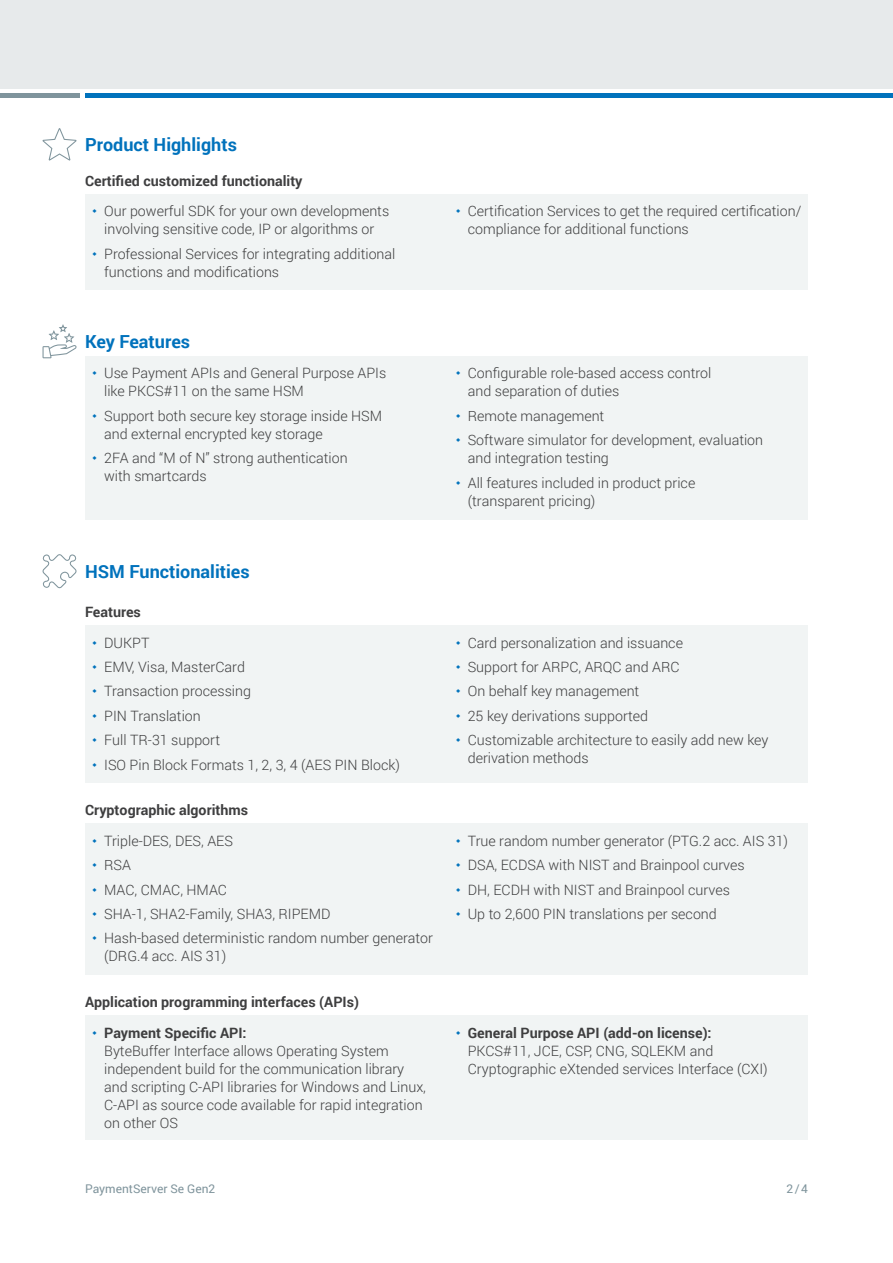
<style>
.page{position:relative;width:893px;height:1263px;background:#fff}
.page>*{position:absolute;margin:0;border:0;box-sizing:border-box;transform-origin:0 0}
._05_Sub_Heading{font:700 18px "Roboto";color:#0072bc}
.t1{font:300 14.25px/18px "Roboto";color:#3e3e3f}
._03_Subline{font:700 14.25px "Roboto";color:#3e3e3f}
._08_Subline{font:700 14.25px "Roboto";color:#3e3e3f}
.t2{font:12px "Roboto";color:#7f949c}
.s1{font-weight:700}
</style>
<div class="page">
<div style="left:0;top:0;width:893px;height:89px;background:#e7eaeb"></div>
<div style="left:85px;top:93px;width:808px;height:5px;background:#0072bc"></div>
<div style="left:0;top:93px;width:80px;height:5px;background:#7f949c"></div>
<div style="left:85px;top:194px;width:723px;height:53px;background:#f1f4f4"></div>
<div style="left:85px;top:237px;width:723px;height:53px;background:#f1f4f4"></div>
<div style="left:85px;top:356px;width:723px;height:53px;background:#f1f4f4"></div>
<div style="left:85px;top:399px;width:723px;height:53px;background:#f1f4f4"></div>
<div style="left:85px;top:441px;width:723px;height:78px;background:#f1f4f4"></div>
<div style="left:85px;top:625px;width:723px;height:35px;background:#f1f4f4"></div>
<div style="left:85px;top:650px;width:723px;height:35px;background:#f1f4f4"></div>
<div style="left:85px;top:674px;width:723px;height:35px;background:#f1f4f4"></div>
<div style="left:85px;top:698px;width:723px;height:35px;background:#f1f4f4"></div>
<div style="left:85px;top:723px;width:723px;height:35px;background:#f1f4f4"></div>
<div style="left:85px;top:747px;width:723px;height:35px;background:#f1f4f4"></div>
<div style="left:85px;top:824px;width:723px;height:35px;background:#f1f4f4"></div>
<div style="left:85px;top:848px;width:723px;height:35px;background:#f1f4f4"></div>
<div style="left:85px;top:872px;width:723px;height:35px;background:#f1f4f4"></div>
<div style="left:85px;top:897px;width:723px;height:35px;background:#f1f4f4"></div>
<div style="left:85px;top:921px;width:723px;height:53px;background:#f1f4f4"></div>
<div style="left:85px;top:1015px;width:723px;height:125px;background:#f1f4f4"></div>
<svg style="left:42px;top:128px;width:35px;height:33px"></svg>
<svg style="left:43px;top:324px;width:34px;height:34px"></svg>
<svg style="left:42px;top:554px;width:35px;height:34px"></svg>
<p class="_05_Sub_Heading" style="left:85px;top:132px;width:153px">Product Highlights</p>
<p class="_08_Subline" style="left:85px;top:171px;width:219px">Certified customized functionality</p>
<p class="t1" style="left:104px;top:202px;width:287px">Our powerful SDK for your own developments involving sensitive code, IP or algorithms or</p>
<p class="t1" style="left:104px;top:244px;width:293px">Professional Services for integrating additional functions and modifications</p>
<p class="_05_Sub_Heading" style="left:85px;top:329px;width:107px">Key Features</p>
<p class="t1" style="left:104px;top:364px;width:284px">Use Payment APIs and General Purpose APIs like PKCS#11 on the same HSM</p>
<p class="t1" style="left:104px;top:406px;width:279px">Support both secure key storage inside HSM and external encrypted key storage</p>
<p class="t1" style="left:104px;top:449px;width:245px">2FA and “M of N” strong authentication with smartcards</p>
<p class="_05_Sub_Heading" style="left:85px;top:558px;width:166px">HSM Functionalities</p>
<p class="_03_Subline" style="left:85px;top:602px;width:57px">Features</p>
<p class="t1" style="left:104px;top:633px;width:47px">DUKPT</p>
<p class="t1" style="left:104px;top:657px;width:142px">EMV, Visa, MasterCard</p>
<p class="t1" style="left:104px;top:682px;width:148px">Transaction processing</p>
<p class="t1" style="left:104px;top:706px;width:98px">PIN Translation</p>
<p class="t1" style="left:104px;top:730px;width:117px">Full TR-31 support</p>
<p class="t1" style="left:104px;top:755px;width:297px">ISO Pin Block Formats 1, 2, 3, 4 (AES PIN Block)</p>
<p class="_03_Subline" style="left:85px;top:800px;width:165px">Cryptographic algorithms</p>
<p class="t1" style="left:104px;top:831px;width:130px">Triple-DES, DES, AES</p>
<p class="t1" style="left:104px;top:856px;width:28px">RSA</p>
<p class="t1" style="left:104px;top:880px;width:124px">MAC, CMAC, HMAC</p>
<p class="t1" style="left:104px;top:904px;width:228px">SHA-1, SHA2-Family, SHA3, RIPEMD</p>
<p class="t1" style="left:104px;top:929px;width:330px">Hash-based deterministic random number generator (DRG.4 acc. AIS 31)</p>
<p class="t1" style="left:468px;top:202px;width:335px">Certification Services to get the required certification/ compliance for additional functions</p>
<p class="t1" style="left:468px;top:364px;width:245px">Configurable role-based access control and separation of duties</p>
<p class="t1" style="left:468px;top:406px;width:138px">Remote management</p>
<p class="t1" style="left:468px;top:431px;width:297px">Software simulator for development, evaluation and integration testing</p>
<p class="t1" style="left:468px;top:473px;width:229px">All features included in product price (transparent pricing)</p>
<p class="t1" style="left:468px;top:633px;width:217px">Card personalization and issuance</p>
<p class="t1" style="left:468px;top:657px;width:213px">Support for ARPC, ARQC and ARC</p>
<p class="t1" style="left:468px;top:682px;width:173px">On behalf key management</p>
<p class="t1" style="left:468px;top:706px;width:182px">25 key derivations supported</p>
<p class="t1" style="left:468px;top:730px;width:302px">Customizable architecture to easily add new key derivation methods</p>
<p class="t1" style="left:468px;top:831px;width:322px">True random number generator (PTG.2 acc. AIS 31)</p>
<p class="t1" style="left:468px;top:856px;width:278px">DSA, ECDSA with NIST and Brainpool curves</p>
<p class="t1" style="left:468px;top:880px;width:264px">DH, ECDH with NIST and Brainpool curves</p>
<p class="t1" style="left:468px;top:904px;width:251px">Up to 2,600 PIN translations per second</p>
<p class="_03_Subline" style="left:85px;top:992px;width:276px">Application programming interfaces (APIs)</p>
<p class="t1" style="left:104px;top:1023px;width:323px"><span class="s1">Payment Specific API:<br></span>ByteBuffer Interface allows Operating System independent build for the communication library and scripting C-API libraries for Windows and Linux, C-API as source code available for rapid integration on other OS</p>
<p class="t1" style="left:468px;top:1023px;width:301px"><span class="s1">General Purpose API (add-on license):<br></span>PKCS#11, JCE, CSP, CNG, SQLEKM and<br>Cryptographic eXtended services Interface (CXI)</p>
<p class="t2" style="left:85px;top:1180px;width:132px">PaymentServer Se Gen2</p>
<p class="t2" style="left:786px;top:1180px;width:23px">2/4</p>
</div>
